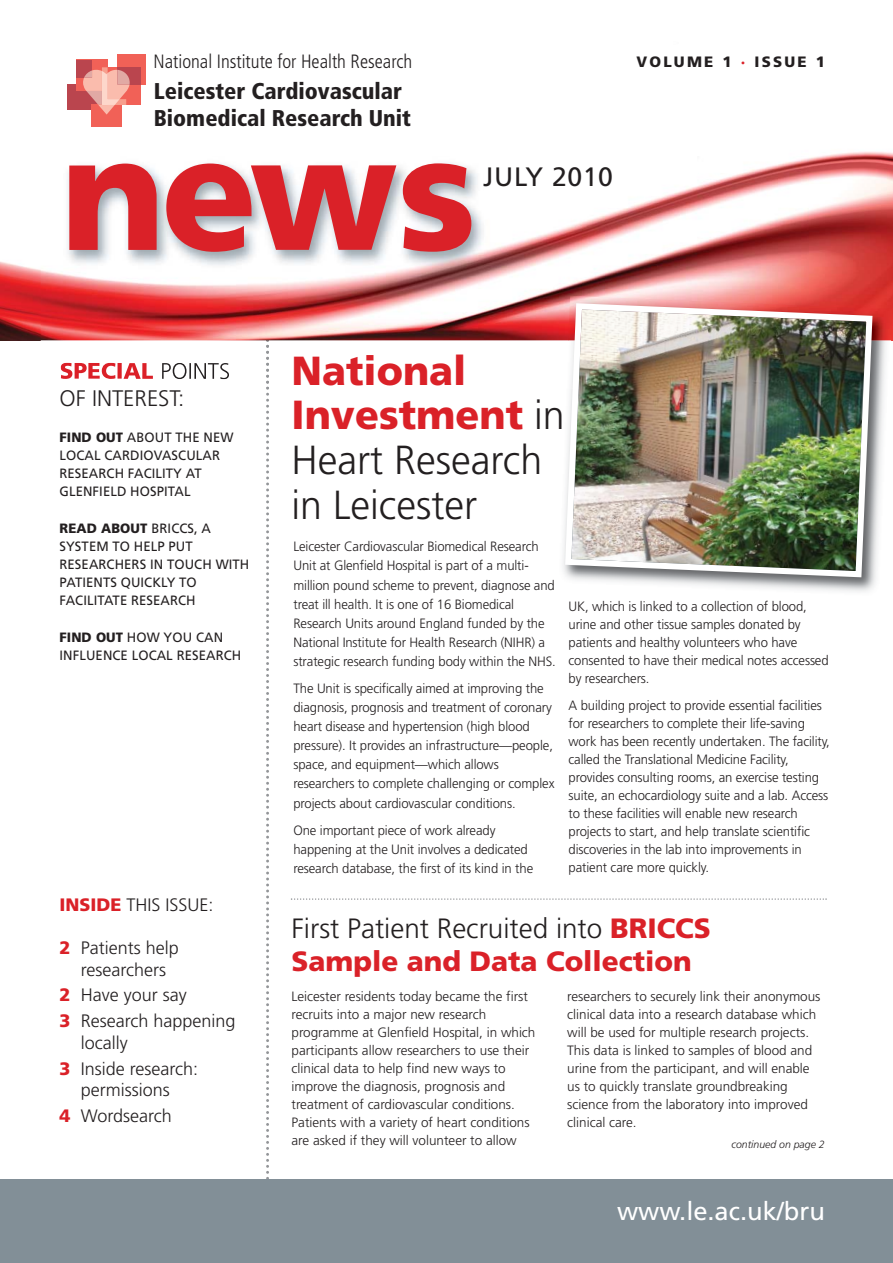
<style>
.page{position:relative;width:893px;height:1263px;background:#fff}
.page>*{position:absolute;margin:0;border:0;box-sizing:border-box;transform-origin:0 0}
.t1{font:900 162px "Frutiger";color:#da2128}
.t2{font:300 40.65px/44.7px "Frutiger";color:#231f20}
.t3{font:900 27.9px/33.5px "Frutiger";color:#da2128}
.t4{font:26.55px "Frutiger";letter-spacing:.025em;color:#231f20}
.t5{font:25.5px "Frutiger";color:#fff}
.t6{font:900 condensed 22.8px/27.5px "Frutiger";color:#231f20}
.t7{font:300 22.5px "Frutiger";color:#231f20}
.t8{font:300 condensed 19.2px "Frutiger";color:#231f20}
.t9{font:300 18px/25.8px "Frutiger";color:#231f20}
.t10{font:900 15px "Frutiger";letter-spacing:.15em;color:#231f20}
.t11{font:300 13.5px/18px "Frutiger";letter-spacing:-.01em;color:#231f20}
.t12{font:13.5px/18px "Frutiger";letter-spacing:.005em;color:#231f20}
.t13{font:italic 300 10.5px "Frutiger";color:#231f20}
.s1{color:#da2128}
.s2{font-weight:900}
.s3{font-weight:900;color:#da2128}
.s4{font-weight:300;color:#231f20}
</style>
<div class="page">
<svg style="left:0;top:340px;width:269px;height:839px"></svg>
<div style="left:0;top:1179px;width:893px;height:84px;background:#828f97"></div>
<img style="left:0;top:54px;width:893px;height:286px">
<img style="left:41px;top:340px;width:517px;height:48px">
<img style="left:266px;top:340px;width:3px;height:48px">
<img style="left:41px;top:105px;width:768px;height:235px">
<img style="left:61px;top:363px;width:92px;height:16px">
<img style="left:162px;top:363px;width:67px;height:16px">
<div style="left:67px;top:84px;width:47px;height:26px;background:#ba454e"></div>
<div style="left:102px;top:67px;width:39px;height:38px;background:#f16157"></div>
<div style="left:76px;top:60px;width:32px;height:31px;background:#f16157"></div>
<div style="left:76px;top:60px;width:16px;height:18px;background:#ba454e"></div>
<div style="left:117px;top:54px;width:28px;height:30px;background:#f16157"></div>
<div style="left:117px;top:67px;width:24px;height:17px;background:#ba454e"></div>
<div style="left:91px;top:105px;width:31px;height:22px;background:#f16157"></div>
<svg style="left:83px;top:67px;width:47px;height:48px"></svg>
<img style="left:558px;top:340px;width:333px;height:252px">
<img style="left:876px;top:306px;width:16px;height:34px">
<img style="left:568px;top:296px;width:241px;height:4px">
<img style="left:562px;top:300px;width:314px;height:280px">
<svg style="left:291px;top:898px;width:536px;height:2px"></svg>
<h3 class="t8" style="left:154px;top:54px;width:260px">National Institute for Health Research</h3>
<p class="t10" style="left:636px;top:55px;width:190px">VOLUME 1 <span class="s1">·</span> ISSUE 1</p>
<h3 class="t6" style="left:154px;top:79px;width:259px">Leicester Cardiovascular<br>Biomedical Research Unit</h3>
<h1 class="t1" style="left:61px;top:128px;width:417px">news</h1>
<h3 class="t4" style="left:483px;top:166px;width:131px">JULY 2010</h3>
<h3 class="t7" style="left:60px;top:389px;width:127px">OF INTEREST:</h3>
<p class="t12" style="left:60px;top:429px;width:175px"><span class="s2">FIND OUT</span> ABOUT THE NEW<br>LOCAL CARDIOVASCULAR<br>RESEARCH FACILITY AT<br>GLENFIELD HOSPITAL</p>
<p class="t12" style="left:60px;top:520px;width:191px"><span class="s2">READ ABOUT</span> BRICCS, A<br>SYSTEM TO HELP PUT<br>RESEARCHERS IN TOUCH WITH<br>PATIENTS QUICKLY TO<br>FACILITATE RESEARCH</p>
<p class="t12" style="left:60px;top:630px;width:183px"><span class="s2">FIND OUT</span> HOW YOU CAN<br>INFLUENCE LOCAL RESEARCH</p>
<h3 class="t9" style="left:60px;top:893px;width:155px"><span class="s3">INSIDE</span> THIS ISSUE:</h3>
<h3 class="t9" style="left:60px;top:938px;width:121px;line-height:21.6px;text-align:center"><span class="s3">2</span> Patients help researchers</h3>
<h3 class="t9" style="left:60px;top:984px;width:177px"><span class="s3">2</span> Have your say<br><span class="s3">3</span> Research happening</h3>
<h3 class="t9" style="left:60px;top:1031px;width:140px;text-indent:21px">locally<br><span class="s3">3</span> Inside research:</h3>
<h3 class="t9" style="left:60px;top:1078px;width:114px;text-align:right">permissions<br><span class="s3">4</span> Wordsearch</h3>
<h2 class="t2" style="left:292px;top:351px;width:275px"><span class="s3">National<br>Investment</span> in<br>Heart Research in Leicester</h2>
<p class="t11" style="left:293px;top:538px;width:264px;line-height:19px">Leicester Cardiovascular Biomedical Research Unit at Glenfield Hospital is part of a multi&shy;million pound scheme to prevent, diagnose and treat ill health. It is one of 16 Biomedical Research Units around England funded by the National Institute for Health Research (NIHR) a strategic research funding body within the NHS.</p>
<p class="t11" style="left:293px;top:680px;width:263px;line-height:19px">The Unit is specifically aimed at improving the diagnosis, prognosis and treatment of coronary heart disease and hypertension (high blood pressure). It provides an infrastructure—people, space, and equipment—which allows researchers to complete challenging or complex projects about cardiovascular conditions.</p>
<p class="t11" style="left:293px;top:822px;width:241px;line-height:19px">One important piece of work already happening at the Unit involves a dedicated research database, the first of its kind in the</p>
<p class="t11" style="left:569px;top:599px;width:262px">UK, which is linked to a collection of blood, urine and other tissue samples donated by patients and healthy volunteers who have consented to have their medical notes accessed by researchers.</p>
<p class="t11" style="left:569px;top:697px;width:263px">A building project to provide essential facilities for researchers to complete their life-saving work has been recently undertaken. The facility, called the Translational Medicine Facility, provides consulting rooms, an exercise testing suite, an echocardiology suite and a lab. Access to these facilities will enable new research projects to start, and help translate scientific discoveries in the lab into improvements in patient care more quickly.</p>
<h3 class="t3" style="left:292px;top:914px;width:421px"><span class="s4">First Patient Recruited into</span> BRICCS<br>Sample and Data Collection</h3>
<p class="t11" style="left:292px;top:988px;width:245px">Leicester residents today became the first recruits into a major new research programme at Glenfield Hospital, in which participants allow researchers to use their clinical data to help find new ways to improve the diagnosis, prognosis and treatment of cardiovascular conditions.<br>Patients with a variety of heart conditions are asked if they will volunteer to allow</p>
<p class="t11" style="left:567px;top:988px;width:255px">researchers to securely link their anonymous clinical data into a research database which will be used for multiple research projects.<br>This data is linked to samples of blood and urine from the participant, and will enable us to quickly translate groundbreaking science from the laboratory into improved clinical care.</p>
<p class="t13" style="left:731px;top:1140px;width:95px">continued on page 2</p>
<h3 class="t5" style="left:617px;top:1200px;width:209px">www.le.ac.uk/bru</h3>
</div>
